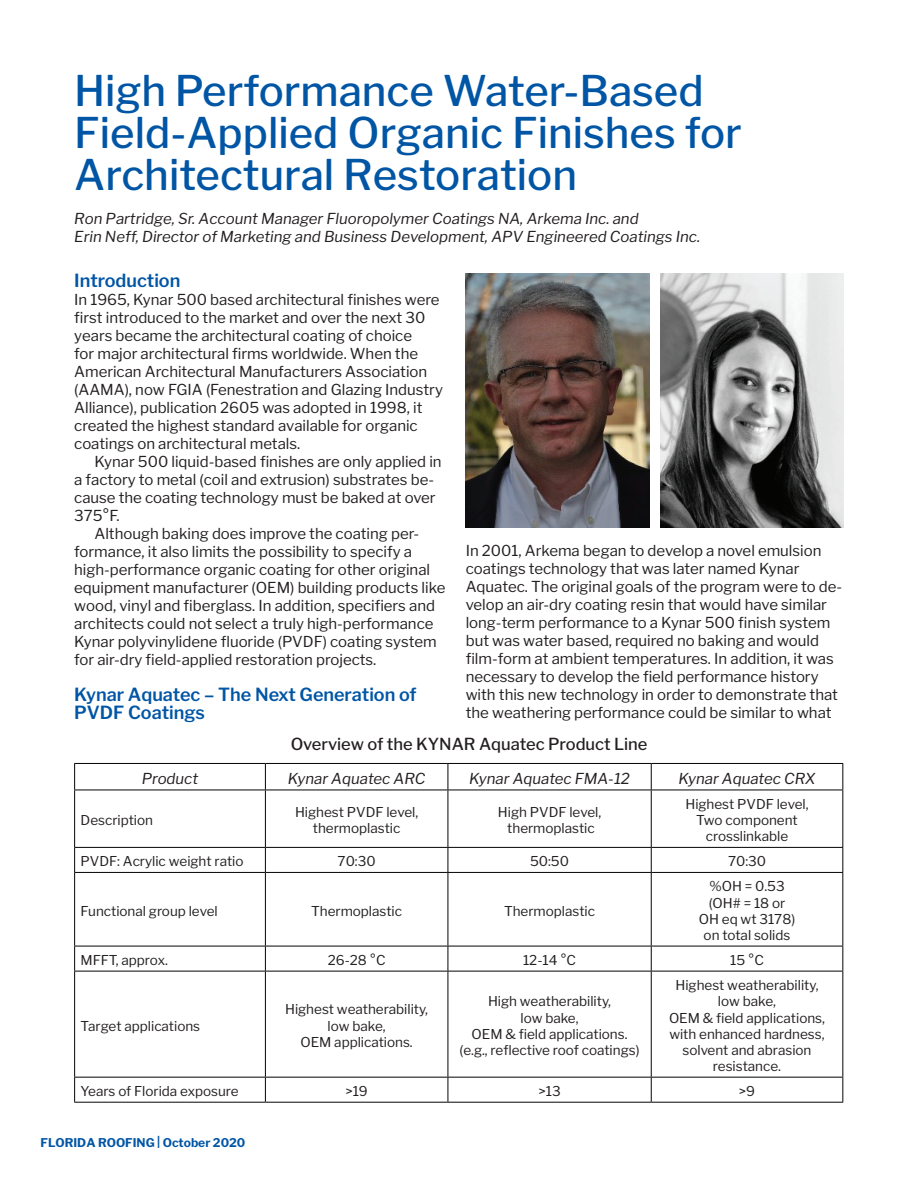
<style>
.page{position:relative;width:918px;height:1188px;background:#fff}
.page>*{position:absolute;margin:0;border:0;box-sizing:border-box;transform-origin:0 0}
.t1{font:500 42px/42px "Libre Franklin";color:#0155a5}
.t2{font:600 18px/18px "Libre Franklin";color:#0155a5}
.t3{font:500 16.5px "Libre Franklin";color:#231f20}
.t4{font:15px/18px "Libre Franklin";color:#231f20}
.t5{font:italic 15px/18px "Libre Franklin";color:#231f20}
.t6{font:13.5px/16.2px "Libre Franklin";color:#231f20;text-align:center}
.t7{font:700 12px "Libre Franklin";color:#0155a5}
</style>
<div class="page">
<hr style="left:74px;top:763px;width:191px;height:1px;background:#040503">
<svg style="left:74px;top:764px;width:1px;height:26px"></svg>
<hr style="left:265px;top:763px;width:183px;height:1px;background:#040503">
<svg style="left:265px;top:764px;width:1px;height:26px"></svg>
<hr style="left:448px;top:763px;width:203px;height:1px;background:#040503">
<svg style="left:448px;top:764px;width:1px;height:26px"></svg>
<hr style="left:651px;top:763px;width:192px;height:1px;background:#040503">
<svg style="left:651px;top:764px;width:1px;height:26px"></svg>
<svg style="left:842px;top:764px;width:1px;height:26px"></svg>
<hr style="left:74px;top:790px;width:191px;height:1px;background:#040503">
<hr style="left:74px;top:790px;width:1px;height:57px;background:#040503">
<hr style="left:265px;top:790px;width:183px;height:1px;background:#040503">
<hr style="left:265px;top:790px;width:1px;height:57px;background:#040503">
<hr style="left:448px;top:790px;width:203px;height:1px;background:#040503">
<hr style="left:448px;top:790px;width:1px;height:57px;background:#040503">
<hr style="left:651px;top:790px;width:192px;height:1px;background:#040503">
<hr style="left:651px;top:790px;width:1px;height:57px;background:#040503">
<hr style="left:842px;top:790px;width:1px;height:57px;background:#040503">
<hr style="left:74px;top:847px;width:191px;height:1px;background:#040503">
<svg style="left:74px;top:848px;width:1px;height:24px"></svg>
<hr style="left:265px;top:847px;width:183px;height:1px;background:#040503">
<svg style="left:265px;top:848px;width:1px;height:24px"></svg>
<hr style="left:448px;top:847px;width:203px;height:1px;background:#040503">
<svg style="left:448px;top:848px;width:1px;height:24px"></svg>
<hr style="left:651px;top:847px;width:192px;height:1px;background:#040503">
<svg style="left:651px;top:848px;width:1px;height:24px"></svg>
<svg style="left:842px;top:848px;width:1px;height:24px"></svg>
<hr style="left:74px;top:872px;width:191px;height:1px;background:#040503">
<hr style="left:74px;top:873px;width:1px;height:73px;background:#040503">
<hr style="left:265px;top:872px;width:183px;height:1px;background:#040503">
<hr style="left:265px;top:873px;width:1px;height:73px;background:#040503">
<hr style="left:448px;top:872px;width:203px;height:1px;background:#040503">
<hr style="left:448px;top:873px;width:1px;height:73px;background:#040503">
<hr style="left:651px;top:872px;width:192px;height:1px;background:#040503">
<hr style="left:651px;top:873px;width:1px;height:73px;background:#040503">
<hr style="left:842px;top:873px;width:1px;height:73px;background:#040503">
<hr style="left:74px;top:946px;width:191px;height:1px;background:#040503">
<svg style="left:74px;top:946px;width:1px;height:25px"></svg>
<hr style="left:265px;top:946px;width:183px;height:1px;background:#040503">
<svg style="left:265px;top:946px;width:1px;height:25px"></svg>
<hr style="left:448px;top:946px;width:203px;height:1px;background:#040503">
<svg style="left:448px;top:946px;width:1px;height:25px"></svg>
<hr style="left:651px;top:946px;width:192px;height:1px;background:#040503">
<svg style="left:651px;top:946px;width:1px;height:25px"></svg>
<svg style="left:842px;top:946px;width:1px;height:25px"></svg>
<hr style="left:74px;top:971px;width:191px;height:1px;background:#040503">
<hr style="left:74px;top:971px;width:1px;height:106px;background:#040503">
<hr style="left:265px;top:971px;width:183px;height:1px;background:#040503">
<hr style="left:265px;top:971px;width:1px;height:106px;background:#040503">
<hr style="left:448px;top:971px;width:203px;height:1px;background:#040503">
<hr style="left:448px;top:971px;width:1px;height:106px;background:#040503">
<hr style="left:651px;top:971px;width:192px;height:1px;background:#040503">
<hr style="left:651px;top:971px;width:1px;height:106px;background:#040503">
<hr style="left:842px;top:971px;width:1px;height:106px;background:#040503">
<hr style="left:74px;top:1077px;width:191px;height:1px;background:#040503">
<svg style="left:74px;top:1078px;width:1px;height:24px"></svg>
<hr style="left:265px;top:1077px;width:183px;height:1px;background:#040503">
<svg style="left:265px;top:1078px;width:1px;height:24px"></svg>
<hr style="left:448px;top:1077px;width:203px;height:1px;background:#040503">
<svg style="left:448px;top:1078px;width:1px;height:24px"></svg>
<hr style="left:651px;top:1077px;width:192px;height:1px;background:#040503">
<svg style="left:651px;top:1078px;width:1px;height:24px"></svg>
<svg style="left:842px;top:1078px;width:1px;height:24px"></svg>
<hr style="left:74px;top:1102px;width:191px;height:1px;background:#040503">
<hr style="left:265px;top:1102px;width:183px;height:1px;background:#040503">
<hr style="left:448px;top:1102px;width:203px;height:1px;background:#040503">
<hr style="left:651px;top:1102px;width:192px;height:1px;background:#040503">
<img style="left:660px;top:273px;width:184px;height:254px">
<img style="left:466px;top:273px;width:183px;height:254px">
<h1 class="t1" style="left:74px;top:70px;width:669px">High Performance Water-Based<br>Field-Applied Organic Finishes for<br>Architectural Restoration</h1>
<p class="t5" style="left:74px;top:209px;width:627px">Ron Partridge, Sr. Account Manager Fluoropolymer Coatings NA, Arkema Inc. and<br>Erin Neff, Director of Marketing and Business Development, APV Engineered Coatings Inc.</p>
<p class="t2" style="left:74px;top:272px;width:108px">Introduction</p>
<p class="t4" style="left:74px;top:291px;width:370px">In 1965, Kynar 500 based architectural finishes were first introduced to the market and over the next 30 years became the architectural coating of choice<br>for major architectural firms worldwide. When the American Architectural Manufacturers Association (AAMA), now FGIA (Fenestration and Glazing Industry Alliance), publication 2605 was adopted in 1998, it created the highest standard available for organic coatings on architectural metals.</p>
<p class="t4" style="left:74px;top:453px;width:369px;text-indent:20px">Kynar 500 liquid-based finishes are only applied in a factory to metal (coil and extrusion) substrates be&shy;cause the coating technology must be baked at over 375°F.</p>
<p class="t4" style="left:74px;top:525px;width:373px;text-indent:20px">Although baking does improve the coating per&shy;formance, it also limits the possibility to specify a high-performance organic coating for other original equipment manufacturer (OEM) building products like wood, vinyl and fiberglass. In addition, specifiers and architects could not select a truly high-performance Kynar polyvinylidene fluoride (PVDF) coating system for air-dry field-applied restoration projects.</p>
<p class="t2" style="left:74px;top:686px;width:344px">Kynar Aquatec – The Next Generation of<br>PVDF Coatings</p>
<p class="t4" style="left:466px;top:542px;width:378px">In 2001, Arkema began to develop a novel emulsion coatings technology that was later named Kynar Aquatec. The original goals of the program were to de&shy;velop an air-dry coating resin that would have similar long-term performance to a Kynar 500 finish system but was water based, required no baking and would film-form at ambient temperatures. In addition, it was necessary to develop the field performance history with this new technology in order to demonstrate that the weathering performance could be similar to what</p>
<p class="t3" style="left:291px;top:734px;width:358px">Overview of the KYNAR Aquatec Product Line</p>
<p class="t5" style="left:142px;top:770px;width:58px">Product</p>
<p class="t5" style="left:288px;top:770px;width:139px">Kynar Aquatec ARC</p>
<p class="t5" style="left:469px;top:770px;width:162px">Kynar Aquatec FMA-12</p>
<p class="t5" style="left:679px;top:770px;width:138px">Kynar Aquatec CRX</p>
<p class="t6" style="left:81px;top:812px;width:74px">Description</p>
<p class="t6" style="left:295px;top:804px;width:125px">Highest PVDF level, thermoplastic</p>
<p class="t6" style="left:498px;top:804px;width:105px">High PVDF level, thermoplastic</p>
<p class="t6" style="left:685px;top:796px;width:125px">Highest PVDF level,<br>Two component crosslinkable</p>
<p class="t6" style="left:81px;top:853px;width:164px">PVDF: Acrylic weight ratio</p>
<p class="t6" style="left:338px;top:853px;width:40px">70:30</p>
<p class="t6" style="left:530px;top:853px;width:40px">50:50</p>
<p class="t6" style="left:728px;top:853px;width:40px">70:30</p>
<p class="t6" style="left:81px;top:903px;width:139px">Functional group level</p>
<p class="t6" style="left:311px;top:903px;width:92px">Thermoplastic</p>
<p class="t6" style="left:504px;top:903px;width:92px">Thermoplastic</p>
<p class="t6" style="left:699px;top:878px;width:98px">%OH = 0.53 (OH# = 18 or<br>OH eq wt 3178) on total solids</p>
<p class="t6" style="left:81px;top:952px;width:89px">MFFT, approx.</p>
<p class="t6" style="left:328px;top:952px;width:59px">26-28 °C</p>
<p class="t6" style="left:523px;top:952px;width:55px">12-14 °C</p>
<p class="t6" style="left:730px;top:952px;width:35px">15 °C</p>
<p class="t6" style="left:81px;top:1018px;width:121px">Target applications</p>
<p class="t6" style="left:285px;top:1001px;width:145px">Highest weatherability, low bake,<br>OEM applications.</p>
<p class="t6" style="left:460px;top:993px;width:181px">High weatherability,<br>low bake,<br>OEM &amp; field applications. (e.g., reflective roof coatings)</p>
<p class="t6" style="left:669px;top:977px;width:157px">Highest weatherability, low bake,<br>OEM &amp; field applications, with enhanced hardness, solvent and abrasion resistance.</p>
<p class="t6" style="left:81px;top:1083px;width:160px">Years of Florida exposure</p>
<p class="t6" style="left:345px;top:1083px;width:24px">&gt;19</p>
<p class="t6" style="left:538px;top:1083px;width:24px">&gt;13</p>
<p class="t6" style="left:739px;top:1083px;width:18px">&gt;9</p>
<p class="t7" style="left:40px;top:1136px;width:206px">FLORIDA ROOFING | October 2020</p>
</div>
